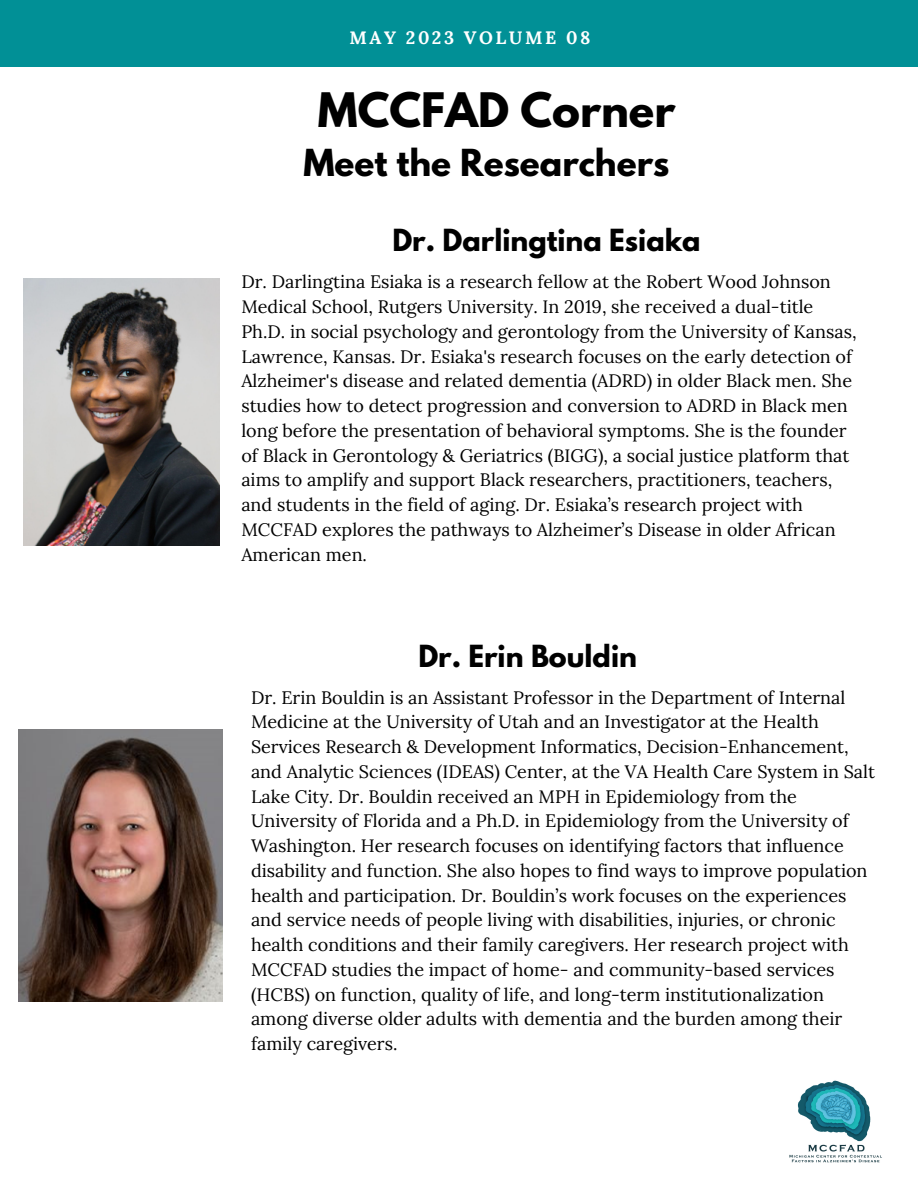
<style>
.page{position:relative;width:918px;height:1188px;background:#fff}
.page>*{position:absolute;margin:0;border:0;box-sizing:border-box;transform-origin:0 0}
.t1{font:700 42.15px "League Spartan";color:#000}
.t2{font:700 33px "League Spartan";color:#000}
.t3{font:700 27px "League Spartan";color:#000}
.t4{font:18px/24.8px "Lora";color:#000}
.t5{font:700 18px "Lora";letter-spacing:.14em;color:#fff}
</style>
<div class="page">
<img style="left:789px;top:1080px;width:93px;height:83px">
<div style="left:0;top:0;width:918px;height:66px;background:#019096"></div>
<img style="left:23px;top:279px;width:196px;height:267px">
<img style="left:18px;top:730px;width:204px;height:272px">
<p class="t5" style="left:350px;top:26px;width:242px">MAY 2023 VOLUME 08</p>
<p class="t1" style="left:318px;top:89px;width:359px">MCCFAD Corner</p>
<p class="t2" style="left:303px;top:147px;width:367px">Meet the Researchers</p>
<p class="t3" style="left:392px;top:227px;width:310px">Dr. Darlingtina Esiaka</p>
<p class="t4" style="left:241px;top:269px;width:617px">Dr. Darlingtina Esiaka is a research fellow at the Robert Wood Johnson Medical School, Rutgers University. In 2019, she received a dual-title Ph.D. in social psychology and gerontology from the University of Kansas, Lawrence, Kansas. Dr. Esiaka's research focuses on the early detection of Alzheimer's disease and related dementia (ADRD) in older Black men. She studies how to detect progression and conversion to ADRD in Black men long before the presentation of behavioral symptoms. She is the founder of Black in Gerontology &amp; Geriatrics (BIGG), a social justice platform that aims to amplify and support Black researchers, practitioners, teachers, and students in the field of aging. Dr. Esiaka’s research project with MCCFAD explores the pathways to Alzheimer’s Disease in older African American men.</p>
<p class="t3" style="left:418px;top:643px;width:220px">Dr. Erin Bouldin</p>
<p class="t4" style="left:251px;top:685px;width:626px">Dr. Erin Bouldin is an Assistant Professor in the Department of Internal Medicine at the University of Utah and an Investigator at the Health Services Research &amp; Development Informatics, Decision-Enhancement, and Analytic Sciences (IDEAS) Center, at the VA Health Care System in Salt Lake City. Dr. Bouldin received an MPH in Epidemiology from the University of Florida and a Ph.D. in Epidemiology from the University of Washington. Her research focuses on identifying factors that influence disability and function. She also hopes to find ways to improve population health and participation. Dr. Bouldin’s work focuses on the experiences and service needs of people living with disabilities, injuries, or chronic health conditions and their family caregivers. Her research project with MCCFAD studies the impact of home- and community-based services (HCBS) on function, quality of life, and long-term institutionalization among diverse older adults with dementia and the burden among their family caregivers.</p>
</div>
